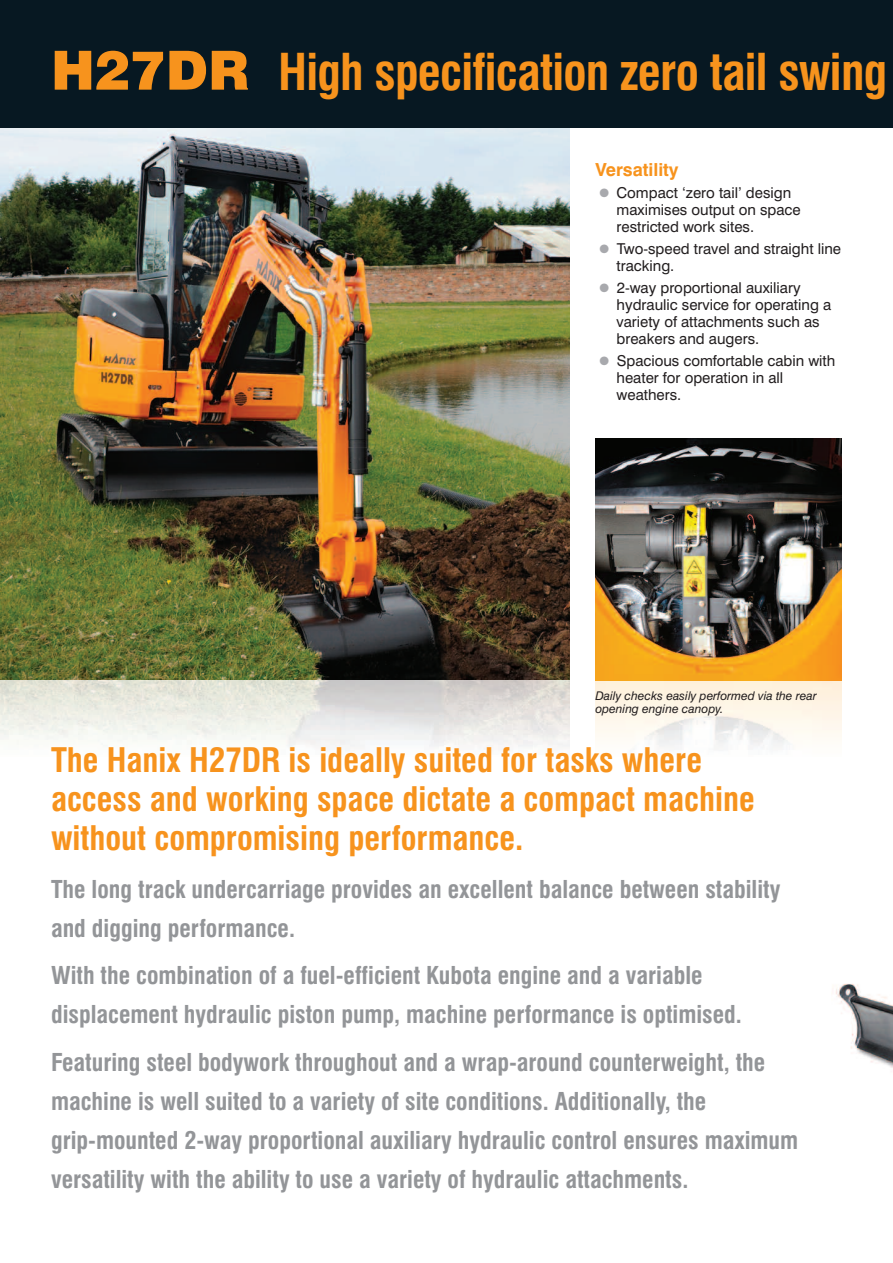
<style>
.page{position:relative;width:893px;height:1263px;background:#fff}
.page>*{position:absolute;margin:0;border:0;box-sizing:border-box;transform-origin:0 0}
.t1{font:700 condensed 49.5px "Swiss 721 BT";letter-spacing:-.015em;color:#f7931d}
.t2{font:700 condensed 33px/39px "Swiss 721 BT";color:#f7931d}
.t3{font:700 condensed 24px/39px "Swiss 721 BT";color:#939598}
.t4{font:700 18px "Swiss 721 BT";color:#f7931d}
.t5{font:15px/17.2px "Swiss 721 BT";color:#231f20}
.t6{font:italic 12px/13.5px "Swiss 721 BT";color:#231f20}
.s1{font-weight:900;font-stretch:normal;font-size:54px}
.s2{font-size:30px;color:#a8a9ad}
</style>
<div class="page">
<img style="left:835px;top:983px;width:58px;height:85px">
<img style="left:0;top:128px;width:570px;height:552px">
<img style="left:569px;top:680px;width:273px;height:67px">
<img style="left:595px;top:438px;width:247px;height:242px">
<div style="left:0;top:0;width:893px;height:128px;background:#071822"></div>
<h1 class="t1" style="left:51px;top:53px;width:838px"><span class="s1">H27DR</span> High specification zero tail swing</h1>
<p class="t4" style="left:595px;top:163px;width:85px">Versatility</p>
<p class="t5" style="left:617px;top:185px;width:185px;text-indent:-21px"><span class="s2">•</span> Compact ‘zero tail’ design maximises output on space restricted work sites.</p>
<p class="t5" style="left:617px;top:241px;width:226px;text-indent:-21px"><span class="s2">•</span> Two-speed travel and straight line tracking.</p>
<p class="t5" style="left:617px;top:280px;width:216px;text-indent:-21px"><span class="s2">•</span> 2-way proportional auxiliary hydraulic service for operating a variety of attachments such as breakers and augers.</p>
<p class="t5" style="left:617px;top:353px;width:220px;text-indent:-21px"><span class="s2">•</span> Spacious comfortable cabin with heater for operation in all weathers.</p>
<p class="t6" style="left:595px;top:690px;width:223px">Daily checks easily performed via the rear opening engine canopy.</p>
<h2 class="t2" style="left:51px;top:744px;width:705px">The Hanix H27DR is ideally suited for tasks where access and working space dictate a compact machine without compromising performance.</h2>
<p class="t3" style="left:51px;top:872px;width:731px">The long track undercarriage provides an excellent balance between stability and digging performance.</p>
<p class="t3" style="left:51px;top:958px;width:692px">With the combination of a fuel-efficient Kubota engine and a variable displacement hydraulic piston pump, machine performance is optimised.</p>
<p class="t3" style="left:51px;top:1045px;width:749px">Featuring steel bodywork throughout and a wrap-around counterweight, the machine is well suited to a variety of site conditions. Additionally, the grip-mounted 2-way proportional auxiliary hydraulic control ensures maximum versatility with the ability to use a variety of hydraulic attachments.</p>
</div>
